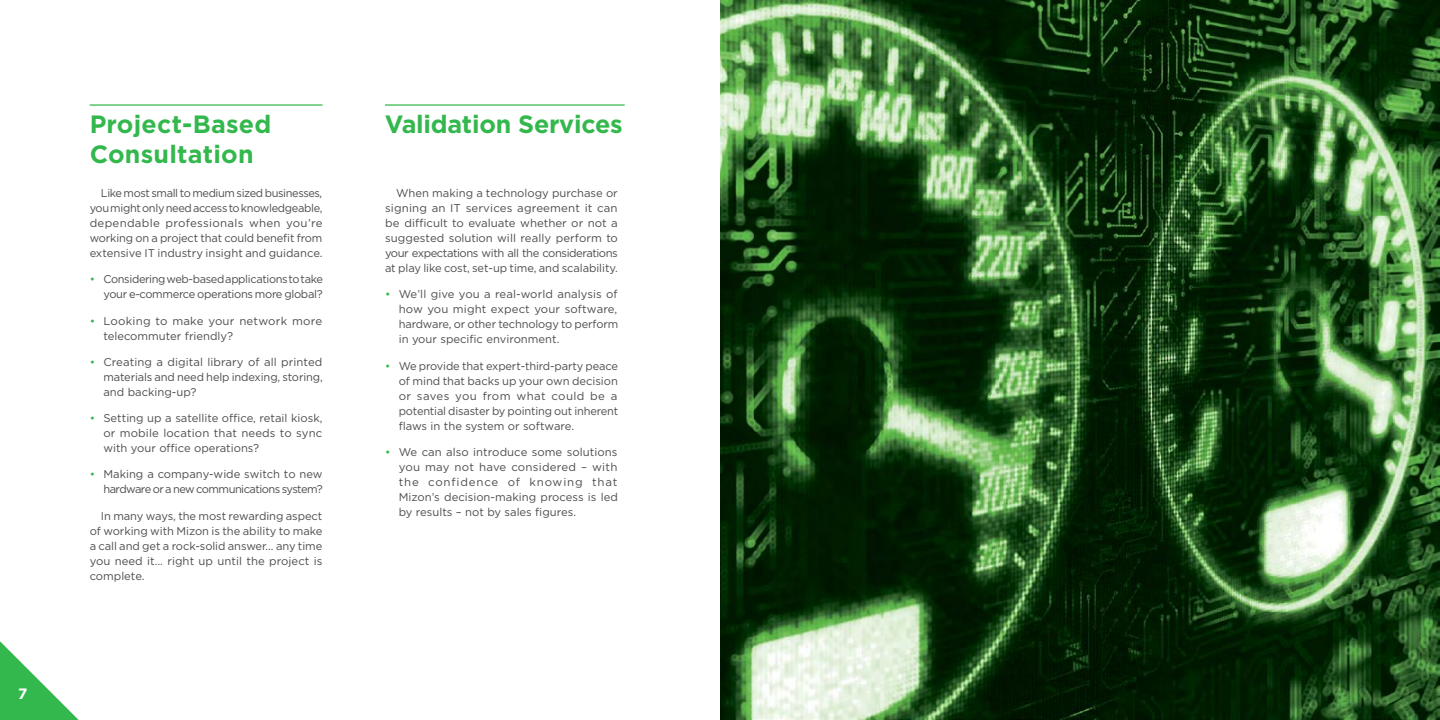
<style>
.page{position:relative;width:1440px;height:720px;background:#fff}
.page>*{position:absolute;margin:0;border:0;box-sizing:border-box;transform-origin:0 0}
.t1{font:700 25px/30px "Gotham";letter-spacing:.005em;color:#33b84d}
.t2{font:700 15px "Gotham";color:#fff}
.t3{font:11.25px/15px "Gotham";letter-spacing:-.005em;color:#4d4d4f;text-align:justify}
.t4{font:11.25px/15px "Gotham";letter-spacing:-.03em;color:#4d4d4f;text-align:right}
.t5{font:11.25px/15px "Gotham";letter-spacing:-.05em;color:#4d4d4f;text-align:right}
.s1{color:#33b84d}
</style>
<div class="page">
<img style="left:720px;top:0;width:720px;height:720px">
<svg style="left:0;top:641px;width:79px;height:79px"></svg>
<hr style="left:385px;top:104px;width:240px;height:2px;background:#33b84d">
<hr style="left:90px;top:104px;width:233px;height:2px;background:#33b84d">
<h2 class="t2" style="left:18px;top:684px;width:11px">7</h2>
<h1 class="t1" style="left:90px;top:109px;width:183px">Project-Based<br>Consultation</h1>
<h1 class="t1" style="left:385px;top:109px;width:239px">Validation Services</h1>
<p class="t3" style="left:90px;top:185px;width:234px;text-indent:11px">Like most small to medium sized businesses, you might only need access to knowledgeable, dependable professionals when you’re working on a project that could benefit from extensive IT industry insight and guidance.</p>
<p class="t4" style="left:90px;top:272px;width:235px"><span class="s1">•</span> Considering web-based applications to take your e-commerce operations more global?</p>
<p class="t3" style="left:103px;top:313px;width:220px;text-indent:-14px"><span class="s1">•</span> Looking to make your network more telecommuter friendly?</p>
<p class="t3" style="left:103px;top:354px;width:221px;text-indent:-14px"><span class="s1">•</span> Creating a digital library of all printed materials and need help indexing, storing, and backing-up?</p>
<p class="t3" style="left:103px;top:410px;width:221px;text-indent:-14px"><span class="s1">•</span> Setting up a satellite office, retail kiosk, or mobile location that needs to sync with your office operations?</p>
<p class="t5" style="left:90px;top:467px;width:235px"><span class="s1">•</span> Making a company-wide switch to new hardware or a new communications system?</p>
<p class="t3" style="left:90px;top:508px;width:234px;text-indent:11px">In many ways, the most rewarding aspect of working with Mizon is the ability to make a call and get a rock-solid answer… any time you need it… right up until the project is complete.</p>
<p class="t3" style="left:385px;top:185px;width:234px;text-indent:11px">When making a technology purchase or signing an IT services agreement it can be difficult to evaluate whether or not a suggested solution will really perform to your expectations with all the considerations at play like cost, set-up time, and scalability.</p>
<p class="t3" style="left:399px;top:287px;width:221px;text-indent:-14px"><span class="s1">•</span> We’ll give you a real-world analysis of how you might expect your software, hardware, or other technology to perform in your specific environment.</p>
<p class="t3" style="left:399px;top:358px;width:221px;text-indent:-14px"><span class="s1">•</span> We provide that expert-third-party peace of mind that backs up your own decision or saves you from what could be a potential disaster by pointing out inherent flaws in the system or software.</p>
<p class="t3" style="left:399px;top:444px;width:221px;text-indent:-14px"><span class="s1">•</span> We can also introduce some solutions you may not have considered – with the confidence of knowing that Mizon’s decision-making process is led by results – not by sales figures.</p>
</div>
